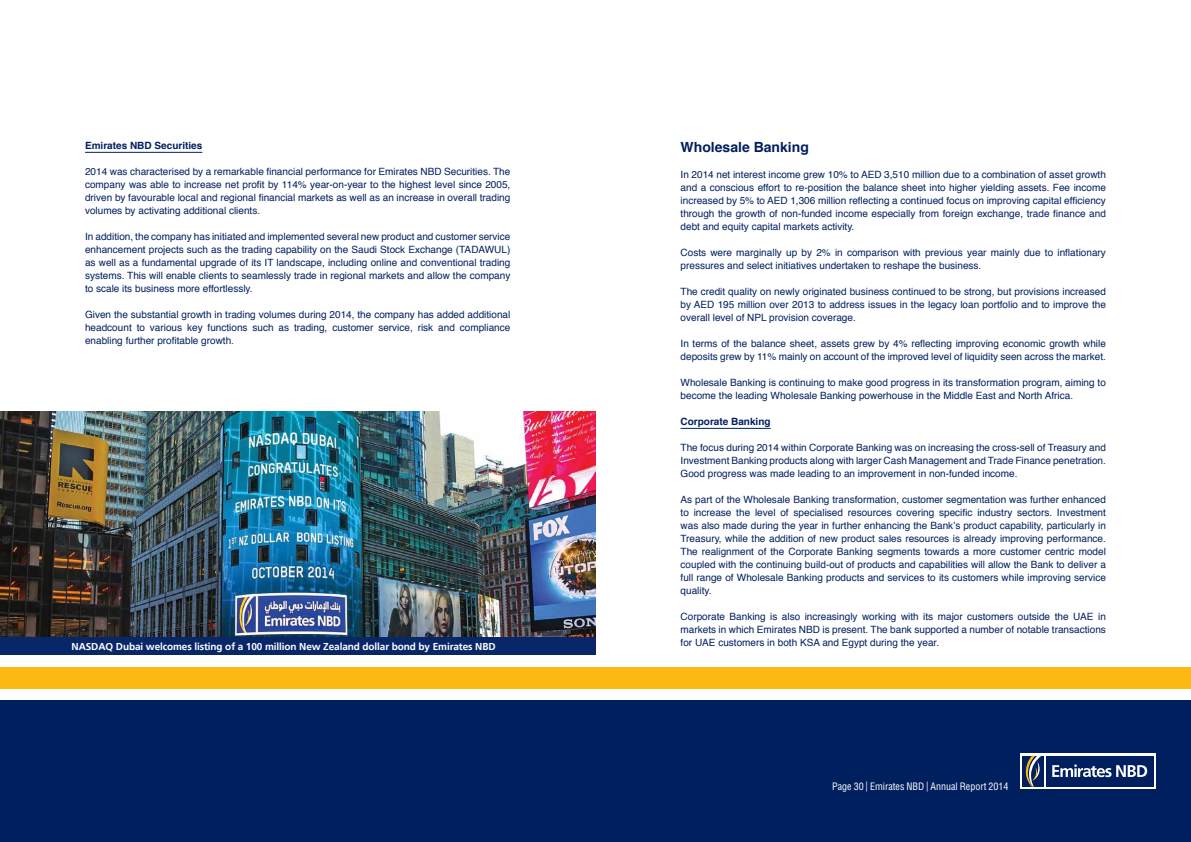
<style>
.page{position:relative;width:1191px;height:842px;background:#fff}
.page>*{position:absolute;margin:0;border:0;box-sizing:border-box;transform-origin:0 0}
.t1{font:700 14px "Helvetica";color:#001f5f}
.t2{font:10px/13px "Helvetica";color:#001f5f;text-align:justify}
.t3{font:700 10px "Frutiger LT Arabic 65";letter-spacing:-.01em;color:#fff}
.t4{font:700 10px "Helvetica";color:#001f5f}
.t5{font:condensed 10px "Helvetica";color:#fff}
</style>
<div class="page">
<div style="left:0;top:700px;width:1191px;height:142px;background:#001f5f"></div>
<div style="left:0;top:667px;width:1191px;height:21px;background:#fdb913"></div>
<div style="left:1020px;top:753px;width:135px;height:36px;background:#fff"></div>
<div style="left:1045px;top:756px;width:108px;height:31px;background:#001f5f"></div>
<svg style="left:1052px;top:764px;width:95px;height:13px"></svg>
<div style="left:1022px;top:756px;width:21px;height:31px;background:#001f5f"></div>
<svg style="left:1025px;top:756px;width:16px;height:31px"></svg>
<hr style="left:85px;top:152px;width:117px;height:1px;background:#001f5f">
<hr style="left:680px;top:428px;width:90px;height:1px;background:#001f5f">
<img style="left:0;top:411px;width:595px;height:226px">
<div style="left:0;top:637px;width:595px;height:18px;background:#072769"></div>
<p class="t4" style="left:85px;top:138px;width:119px">Emirates NBD Securities</p>
<p class="t2" style="left:85px;top:166px;width:427px">2014 was characterised by a remarkable financial performance for Emirates NBD Securities. The company was able to increase net profit by 114% year-on-year to the highest level since 2005, driven by favourable local and regional financial markets as well as an increase in overall trading volumes by activating additional clients.</p>
<p class="t2" style="left:85px;top:231px;width:427px">In addition, the company has initiated and implemented several new product and customer service enhancement projects such as the trading capability on the Saudi Stock Exchange (TADAWUL) as well as a fundamental upgrade of its IT landscape, including online and conventional trading systems. This will enable clients to seamlessly trade in regional markets and allow the company to scale its business more effortlessly.</p>
<p class="t2" style="left:85px;top:309px;width:427px">Given the substantial growth in trading volumes during 2014, the company has added additional headcount to various key functions such as trading, customer service, risk and compliance enabling further profitable growth.</p>
<h1 class="t1" style="left:680px;top:136px;width:130px">Wholesale Banking</h1>
<p class="t2" style="left:680px;top:169px;width:427px">In 2014 net interest income grew 10% to AED 3,510 million due to a combination of asset growth and a conscious effort to re-position the balance sheet into higher yielding assets. Fee income increased by 5% to AED 1,306 million reflecting a continued focus on improving capital efficiency through the growth of non-funded income especially from foreign exchange, trade finance and debt and equity capital markets activity.</p>
<p class="t2" style="left:680px;top:247px;width:427px">Costs were marginally up by 2% in comparison with previous year mainly due to inflationary pressures and select initiatives undertaken to reshape the business.</p>
<p class="t2" style="left:680px;top:286px;width:427px">The credit quality on newly originated business continued to be strong, but provisions increased by AED 195 million over 2013 to address issues in the legacy loan portfolio and to improve the overall level of NPL provision coverage.</p>
<p class="t2" style="left:680px;top:338px;width:427px">In terms of the balance sheet, assets grew by 4% reflecting improving economic growth while deposits grew by 11% mainly on account of the improved level of liquidity seen across the market.</p>
<p class="t2" style="left:680px;top:377px;width:427px">Wholesale Banking is continuing to make good progress in its transformation program, aiming to become the leading Wholesale Banking powerhouse in the Middle East and North Africa.</p>
<p class="t4" style="left:680px;top:414px;width:92px">Corporate Banking</p>
<p class="t2" style="left:680px;top:442px;width:427px">The focus during 2014 within Corporate Banking was on increasing the cross-sell of Treasury and Investment Banking products along with larger Cash Management and Trade Finance penetration.<br>Good progress was made leading to an improvement in non-funded income.</p>
<p class="t2" style="left:680px;top:494px;width:427px">As part of the Wholesale Banking transformation, customer segmentation was further enhanced to increase the level of specialised resources covering specific industry sectors. Investment was also made during the year in further enhancing the Bank’s product capability, particularly in Treasury, while the addition of new product sales resources is already improving performance.<br>The realignment of the Corporate Banking segments towards a more customer centric model coupled with the continuing build-out of products and capabilities will allow the Bank to deliver a full range of Wholesale Banking products and services to its customers while improving service quality.</p>
<p class="t2" style="left:680px;top:611px;width:427px">Corporate Banking is also increasingly working with its major customers outside the UAE in markets in which Emirates NBD is present. The bank supported a number of notable transactions</p>
<p class="t3" style="left:72px;top:638px;width:425px">NASDAQ Dubai welcomes listing of a 100 million New Zealand dollar bond by Emirates NBD</p>
<p class="t2" style="left:680px;top:637px;width:260px">for UAE customers in both KSA and Egypt during the year.</p>
<p class="t5" style="left:832px;top:780px;width:178px">Page 30 | Emirates NBD | Annual Report 2014</p>
</div>
